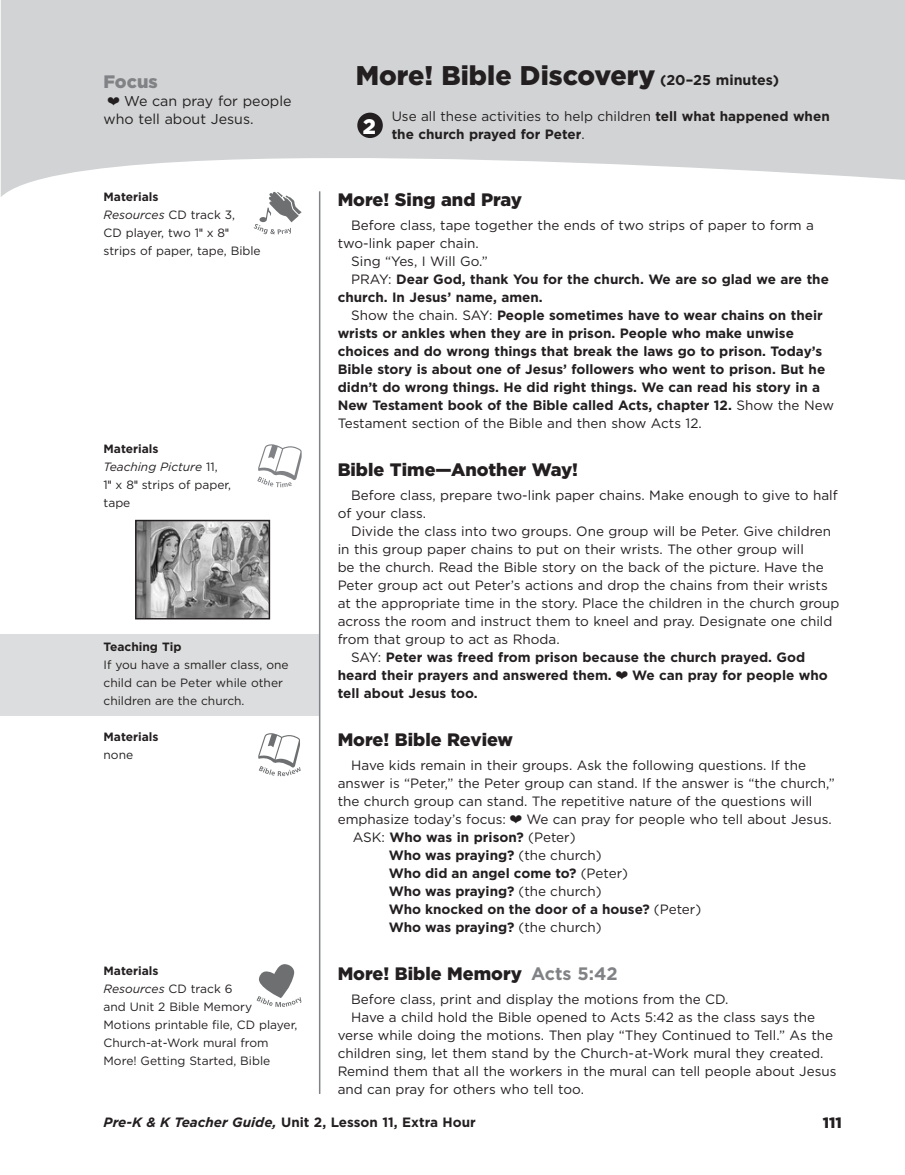
<style>
.page{position:relative;width:905px;height:1175px;background:#fff}
.page>*{position:absolute;margin:0;border:0;box-sizing:border-box;transform-origin:0 0}
.t1{font:900 27px "Gotham";color:#231f20}
.t2{font:900 21px "Gotham";color:#fff}
.t3{font:900 18px "Gotham";color:#231f20}
.t4{font:900 18px "Gotham";color:#808285}
.t5{font:900 15px "Gotham";color:#231f20}
.t6{font:14.25px/18px "Gotham";color:#231f20}
.t7{font:13.5px/18px "Gotham";color:#231f20}
.t8{font:700 13.5px/18px "Gotham";color:#231f20}
.t9{font:12px/18px "Gotham";color:#231f20}
.t10{font:700 12px "Gotham";color:#231f20}
.s1{font-weight:700}
.s2{font-style:italic}
.s3{font-family:"Swiss 721 BT";font-weight:500}
.s4{font-weight:700;font-size:14.25px}
.s5{font-weight:400}
.s6{font-weight:700;color:#808285}
</style>
<div class="page">
<svg style="left:1px;top:0;width:903px;height:197px;fill:#d1d3d4"></svg>
<div style="left:0;top:634px;width:319px;height:81px;background:#dcddde"></div>
<hr style="left:319px;top:191px;width:1px;height:903px;background:#808285">
<div style="left:357px;top:113px;width:26px;height:25px;background:#231f20;border-radius:50%"></div>
<svg style="left:254px;top:191px;width:48px;height:43px"></svg>
<svg style="left:257px;top:444px;width:44px;height:43px"></svg>
<svg style="left:258px;top:733px;width:42px;height:43px"></svg>
<svg style="left:256px;top:964px;width:45px;height:43px"></svg>
<img style="left:138px;top:523px;width:129px;height:93px">
<div style="left:135px;top:520px;width:135px;height:99px;border:2px solid #231f20"></div>
<svg style="left:108px;top:97px;width:11px;height:8px"></svg>
<h3 class="t4" style="left:104px;top:69px;width:56px">Focus</h3>
<p class="t6" style="left:103px;top:92px;width:189px;text-indent:21px">We can pray for people who tell about Jesus.</p>
<p class="t9" style="left:104px;top:187px;width:159px"><span class="s1">Materials<br></span><span class="s2">Resources</span> CD track 3,<br>CD player, two 1<span class="s3">"</span> x 8<span class="s3">" </span>strips of paper, tape, Bible</p>
<p class="t9" style="left:104px;top:439px;width:129px"><span class="s1">Materials<br></span><span class="s2">Teaching Picture</span> 11,<br>1<span class="s3">"</span> x 8<span class="s3">"</span> strips of paper, tape</p>
<p class="t10" style="left:104px;top:639px;width:79px">Teaching Tip</p>
<p class="t9" style="left:104px;top:655px;width:186px">If you have a smaller class, one child can be Peter while other children are the church.</p>
<p class="t10" style="left:104px;top:729px;width:57px">Materials</p>
<p class="t9" style="left:104px;top:745px;width:31px">none</p>
<p class="t9" style="left:104px;top:961px;width:195px"><span class="s1">Materials<br></span><span class="s2">Resources</span> CD track 6<br>and Unit 2 Bible Memory<br>Motions printable file, CD player,<br>Church-at-Work mural from<br>More! Getting Started, Bible</p>
<h1 class="t1" style="left:356px;top:56px;width:425px">More! Bible Discovery <span class="s4">(20–25 minutes)</span></h1>
<p class="t8" style="left:392px;top:107px;width:439px"><span class="s5">Use all these activities to help children</span> tell what happened when the church prayed for Peter<span class="s5">.</span></p>
<h2 class="t2" style="left:363px;top:112px;width:15px">2</h2>
<h3 class="t3" style="left:338px;top:187px;width:186px">More! Sing and Pray</h3>
<p class="t7" style="left:351px;top:216px;width:464px">Before class, tape together the ends of two strips of paper to form a</p>
<p class="t7" style="left:338px;top:234px;width:143px">two-link paper chain.</p>
<p class="t7" style="left:351px;top:252px;width:138px">Sing “Yes, I Will Go.”</p>
<p class="t8" style="left:351px;top:270px;width:479px"><span class="s5">PRAY:</span> Dear God, thank You for the church. We are so glad we are the</p>
<p class="t8" style="left:338px;top:288px;width:207px">church. In Jesus’ name, amen.</p>
<p class="t8" style="left:351px;top:306px;width:473px"><span class="s5">Show the chain. SAY:</span> People sometimes have to wear chains on their</p>
<p class="t8" style="left:338px;top:324px;width:458px">wrists or ankles when they are in prison. People who make unwise</p>
<p class="t8" style="left:338px;top:342px;width:486px">choices and do wrong things that break the laws go to prison. Today’s</p>
<p class="t8" style="left:338px;top:360px;width:489px">Bible story is about one of Jesus’ followers who went to prison. But he</p>
<p class="t8" style="left:338px;top:378px;width:484px">didn’t do wrong things. He did right things. We can read his story in a</p>
<p class="t8" style="left:338px;top:396px;width:498px">New Testament book of the Bible called Acts, chapter 12. <span class="s5">Show the New</span></p>
<p class="t7" style="left:338px;top:414px;width:365px">Testament section of the Bible and then show Acts 12.</p>
<h3 class="t3" style="left:338px;top:457px;width:242px">Bible Time—Another Way!</h3>
<p class="t7" style="left:338px;top:486px;width:501px;text-indent:14px">Before class, prepare two-link paper chains. Make enough to give to half of your class.</p>
<p class="t7" style="left:351px;top:522px;width:481px">Divide the class into two groups. One group will be Peter. Give children</p>
<p class="t7" style="left:338px;top:540px;width:468px">in this group paper chains to put on their wrists. The other group will</p>
<p class="t7" style="left:338px;top:558px;width:487px">be the church. Read the Bible story on the back of the picture. Have the</p>
<p class="t7" style="left:338px;top:576px;width:491px">Peter group act out Peter’s actions and drop the chains from their wrists</p>
<p class="t7" style="left:338px;top:594px;width:503px">at the appropriate time in the story. Place the children in the church group</p>
<p class="t7" style="left:338px;top:612px;width:496px">across the room and instruct them to kneel and pray. Designate one child</p>
<p class="t7" style="left:338px;top:630px;width:223px">from that group to act as Rhoda.</p>
<p class="t8" style="left:351px;top:648px;width:455px"><span class="s5">SAY:</span> Peter was freed from prison because the church prayed. God</p>
<p class="t8" style="left:338px;top:666px;width:275px">heard their prayers and answered them.</p>
<p class="t8" style="left:632px;top:666px;width:197px">We can pray for people who</p>
<p class="t8" style="left:338px;top:684px;width:142px">tell about Jesus too.</p>
<h3 class="t3" style="left:338px;top:727px;width:177px">More! Bible Review</h3>
<p class="t7" style="left:338px;top:756px;width:499px;text-indent:14px">Have kids remain in their groups. Ask the following questions. If the answer is “Peter,” the Peter group can stand. If the answer is “the church,” the church group can stand. The repetitive nature of the questions will emphasize today’s focus:</p>
<p class="t7" style="left:526px;top:810px;width:307px">We can pray for people who tell about Jesus.</p>
<p class="t8" style="left:352px;top:828px;width:224px"><span class="s5">ASK:</span> Who was in prison? <span class="s5">(Peter)</span></p>
<p class="t8" style="left:389px;top:846px;width:214px">Who was praying? <span class="s5">(the church)</span></p>
<p class="t8" style="left:389px;top:864px;width:241px">Who did an angel come to? <span class="s5">(Peter)</span></p>
<p class="t8" style="left:389px;top:882px;width:214px">Who was praying? <span class="s5">(the church)</span></p>
<p class="t8" style="left:389px;top:900px;width:314px">Who knocked on the door of a house? <span class="s5">(Peter)</span></p>
<p class="t8" style="left:389px;top:918px;width:214px">Who was praying? <span class="s5">(the church)</span></p>
<h3 class="t3" style="left:338px;top:961px;width:282px">More! Bible Memory <span class="s6">Acts 5:42</span></h3>
<p class="t7" style="left:351px;top:990px;width:379px">Before class, print and display the motions from the CD.</p>
<p class="t7" style="left:351px;top:1008px;width:465px">Have a child hold the Bible opened to Acts 5:42 as the class says the</p>
<p class="t7" style="left:338px;top:1026px;width:497px">verse while doing the motions. Then play “They Continued to Tell.” As the</p>
<p class="t7" style="left:338px;top:1044px;width:487px">children sing, let them stand by the Church-at-Work mural they created.</p>
<p class="t7" style="left:338px;top:1062px;width:500px">Remind them that all the workers in the mural can tell people about Jesus</p>
<p class="t7" style="left:338px;top:1080px;width:248px">and can pray for others who tell too.</p>
<p class="t8" style="left:104px;top:1113px;width:374px"><span class="s2">Pre-K &amp; K Teacher Guide,</span> Unit 2, Lesson 11, Extra Hour</p>
<p class="t5" style="left:823px;top:1112px;width:20px">111</p>
</div>
